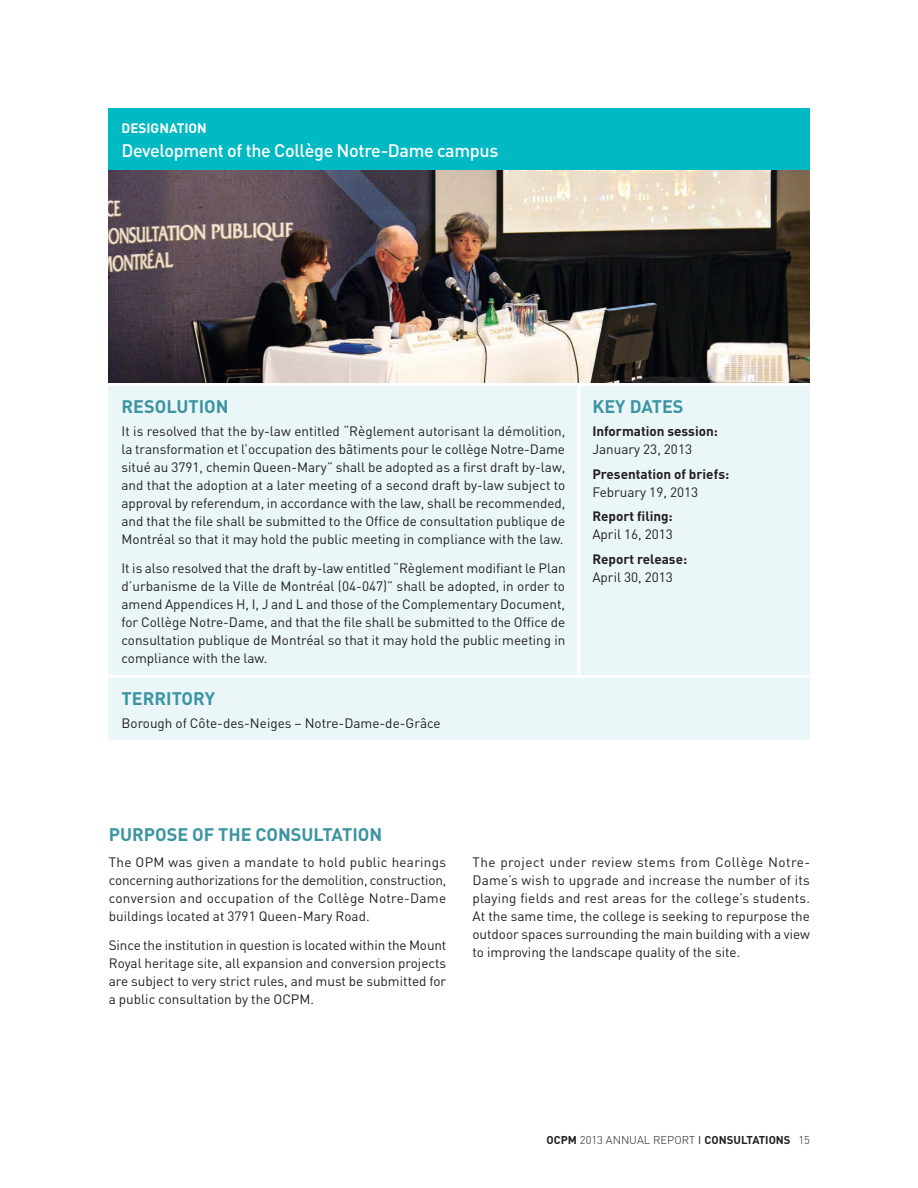
<style>
.page{position:relative;width:918px;height:1188px;background:#fff}
.page>*{position:absolute;margin:0;border:0;box-sizing:border-box;transform-origin:0 0}
.TXT{font:500 18px "DIN";letter-spacing:-.02em;color:#fff}
.ST2{font:700 18px "DIN";color:#3b94a2}
.TXT-2{font:700 18px "DIN";color:#3b94a2}
.TXT-3{font:13.5px/18px "DIN";color:#231f20;text-align:justify}
.ST3{font:700 13.5px "DIN";color:#231f20}
.ST3-2{font:13.5px "DIN";color:#231f20}
.TXT-4{font:700 13.5px "DIN";color:#fff}
.t1{font:300 11.25px "DIN";color:#231f20}
.s1{font-weight:700}
.s2{font-weight:400}
</style>
<div class="page">
<div style="left:108px;top:108px;width:702px;height:63px;background:#00b9c2"></div>
<div style="left:108px;top:386px;width:702px;height:354px;background:#eaf6f7"></div>
<hr style="left:108px;top:675px;width:471px;height:3px;background:#fff">
<hr style="left:579px;top:675px;width:231px;height:3px;background:#fff">
<hr style="left:577px;top:386px;width:3px;height:289px;background:#fff">
<img style="left:108px;top:171px;width:702px;height:212px">
<p class="TXT-4" style="left:122px;top:119px;width:87px">DESIGNATION</p>
<p class="TXT" style="left:122px;top:139px;width:378px">Development of the Collège Notre-Dame campus</p>
<p class="ST2" style="left:122px;top:394px;width:109px">RESOLUTION</p>
<p class="TXT-3" style="left:122px;top:422px;width:445px">It is resolved that the by-law entitled “Règlement autorisant la démolition, la transformation et l’occupation des bâtiments pour le collège Notre-Dame situé au 3791, chemin Queen-Mary” shall be adopted as a first draft by-law, and that the adoption at a later meeting of a second draft by-law subject to approval by referendum, in accordance with the law, shall be recommended, and that the file shall be submitted to the Office de consultation publique de Montréal so that it may hold the public meeting in compliance with the law.</p>
<p class="TXT-3" style="left:122px;top:559px;width:446px">It is also resolved that the draft by-law entitled “Règlement modifiant le Plan d’urbanisme de la Ville de Montréal (04-047)” shall be adopted, in order to amend Appendices H, I, J and L and those of the Complementary Document, for Collège Notre-Dame, and that the file shall be submitted to the Office de consultation publique de Montréal so that it may hold the public meeting in compliance with the law.</p>
<p class="ST2" style="left:122px;top:686px;width:95px">TERRITORY</p>
<p class="TXT-3" style="left:122px;top:714px;width:321px">Borough of Côte-des-Neiges – Notre-Dame-de-Grâce</p>
<p class="ST2" style="left:592px;top:394px;width:93px">KEY DATES</p>
<p class="ST3" style="left:592px;top:422px;width:127px">Information session:</p>
<p class="ST3-2" style="left:592px;top:441px;width:101px">January 23, 2013</p>
<p class="ST3" style="left:592px;top:465px;width:138px">Presentation of briefs:</p>
<p class="ST3-2" style="left:592px;top:483px;width:107px">February 19, 2013</p>
<p class="ST3" style="left:592px;top:508px;width:82px">Report filing:</p>
<p class="ST3-2" style="left:592px;top:526px;width:82px">April 16, 2013</p>
<p class="ST3" style="left:592px;top:550px;width:96px">Report release:</p>
<p class="ST3-2" style="left:592px;top:569px;width:82px">April 30, 2013</p>
<p class="TXT-2" style="left:109px;top:823px;width:275px">PURPOSE OF THE CONSULTATION</p>
<p class="TXT-3" style="left:109px;top:853px;width:339px">The OPM was given a mandate to hold public hearings concerning authorizations for the demolition, construction, conversion and occupation of the Collège Notre-Dame buildings located at 3791 Queen-Mary Road.</p>
<p class="TXT-3" style="left:109px;top:936px;width:339px">Since the institution in question is located within the Mount Royal heritage site, all expansion and conversion projects are subject to very strict rules, and must be submitted for a public consultation by the OCPM.</p>
<p class="TXT-3" style="left:472px;top:853px;width:339px">The project under review stems from Collège Notre-Dame’s wish to upgrade and increase the number of its playing fields and rest areas for the college’s students.<br>At the same time, the college is seeking to repurpose the outdoor spaces surrounding the main building with a view to improving the landscape quality of the site.</p>
<p class="t1" style="left:546px;top:1133px;width:265px"><span class="s1">OCPM</span> 2013 ANNUAL REPORT <span class="s2">I</span> <span class="s1">CONSULTATIONS</span> 15</p>
</div>
